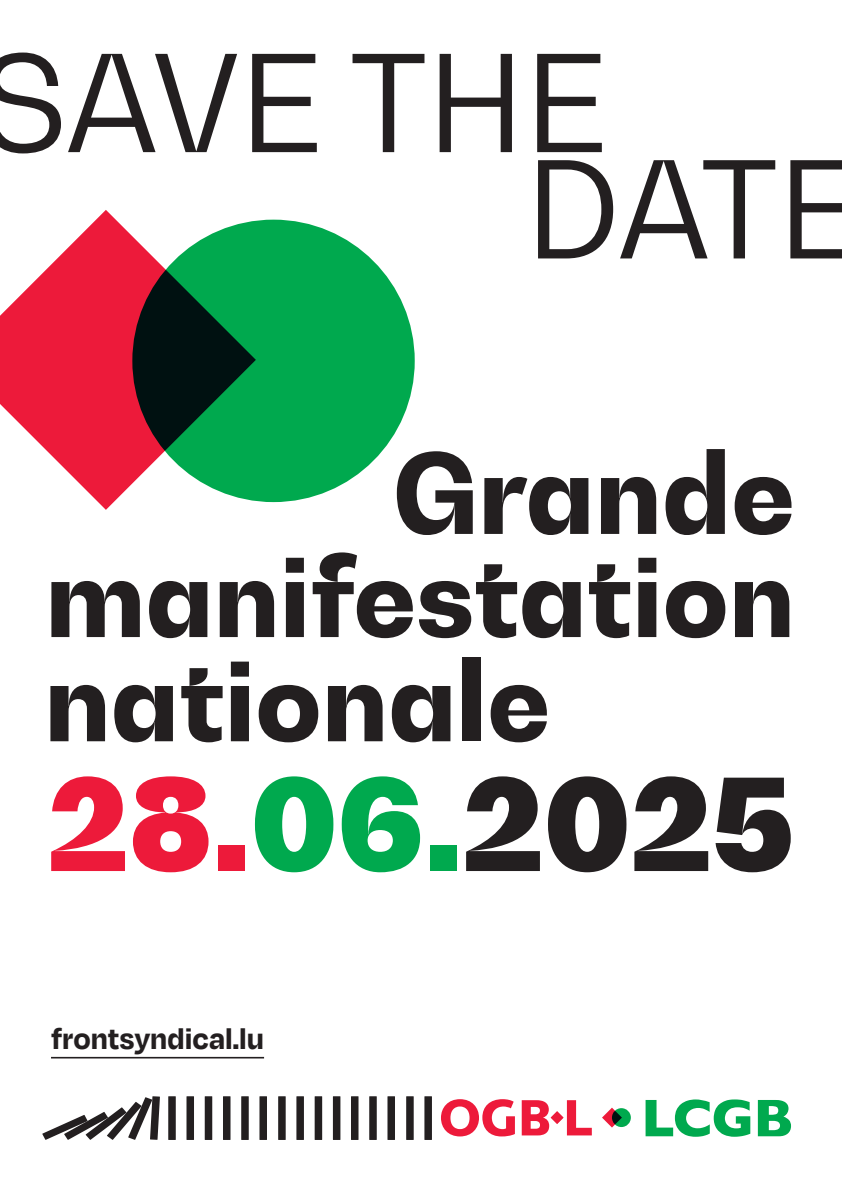
<style>
.page{position:relative;width:842px;height:1191px;background:#fff}
.page>*{position:absolute;margin:0;border:0;box-sizing:border-box;transform-origin:0 0}
.t1{font:132.7px "Bw Gradual";letter-spacing:-.005em;color:#231f20}
.t2{font:900 126.1px "Bw Gradual";color:#231f20}
.t3{font:800 110.2px "Bw Gradual";color:#231f20}
.t4{font:800 108.9px "Bw Gradual";color:#231f20}
.t5{font:800 108.4px "Bw Gradual";color:#231f20}
.t6{font:700 32.3px "Degular";color:#231f20}
.s1{color:#ed1a3a}
.s2{color:#00a94e}
</style>
<div class="page">
<div style="left:132px;top:220px;width:283px;height:282px;background:#00a94e;border-radius:50%"></div>
<svg style="left:0;top:210px;width:256px;height:300px"></svg>
<svg style="left:602px;top:1107px;width:16px;height:20px"></svg>
<svg style="left:612px;top:1108px;width:19px;height:19px"></svg>
<svg style="left:441px;top:1099px;width:74px;height:37px"></svg>
<svg style="left:522px;top:1100px;width:70px;height:35px"></svg>
<svg style="left:645px;top:1099px;width:105px;height:37px"></svg>
<svg style="left:758px;top:1100px;width:33px;height:36px"></svg>
<svg style="left:42px;top:1096px;width:118px;height:43px"></svg>
<div style="left:186px;top:1096px;width:8px;height:44px;background:#231f20"></div>
<div style="left:205px;top:1096px;width:7px;height:44px;background:#231f20"></div>
<div style="left:278px;top:1096px;width:8px;height:44px;background:#231f20"></div>
<div style="left:406px;top:1096px;width:8px;height:44px;background:#231f20"></div>
<div style="left:223px;top:1096px;width:7px;height:44px;background:#231f20"></div>
<div style="left:351px;top:1096px;width:7px;height:44px;background:#231f20"></div>
<div style="left:296px;top:1096px;width:8px;height:44px;background:#231f20"></div>
<div style="left:424px;top:1096px;width:8px;height:44px;background:#231f20"></div>
<div style="left:241px;top:1096px;width:8px;height:44px;background:#231f20"></div>
<div style="left:369px;top:1096px;width:8px;height:44px;background:#231f20"></div>
<div style="left:315px;top:1096px;width:7px;height:44px;background:#231f20"></div>
<div style="left:259px;top:1096px;width:8px;height:44px;background:#231f20"></div>
<div style="left:387px;top:1096px;width:8px;height:44px;background:#231f20"></div>
<div style="left:333px;top:1096px;width:7px;height:44px;background:#231f20"></div>
<div style="left:168px;top:1096px;width:8px;height:44px;background:#231f20"></div>
<hr style="left:51px;top:1056px;width:213px;height:2px;background:#231f20">
<p class="t1" style="left:-21px;top:17px;width:630px">SAVE THE</p>
<p class="t1" style="left:525px;top:123px;width:337px">DATE</p>
<h3 class="t3" style="left:393px;top:420px;width:404px">Grande</h3>
<h3 class="t5" style="left:45px;top:525px;width:751px">manifestation</h3>
<h3 class="t4" style="left:44px;top:628px;width:507px">nationale</h3>
<p class="t2" style="left:47px;top:739px;width:748px"><span class="s1">28.</span><span class="s2">06.</span>2025</p>
<p class="t6" style="left:51px;top:1018px;width:215px">frontsyndical.lu</p>
</div>
